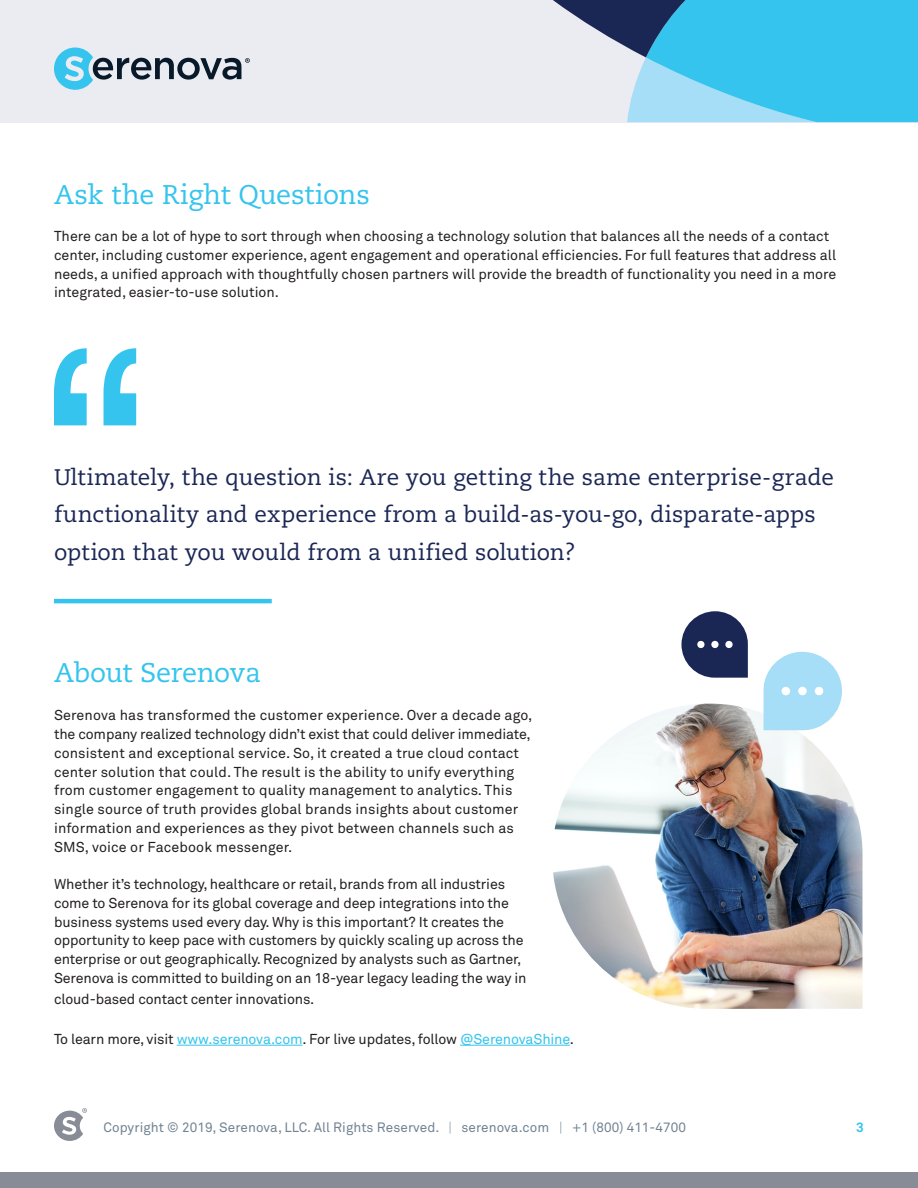
<style>
.page{position:relative;width:918px;height:1188px;background:#fff}
.page>*{position:absolute;margin:0;border:0;box-sizing:border-box;transform-origin:0 0}
.t1{font:27px "Caecilia LT Pro 55 Roman";letter-spacing:-.01em;color:#34c4ed}
.t2{font:22.5px/37.5px "Caecilia LT Pro 55 Roman";color:#1a2654}
.t3{font:14.25px/18.8px "Akkurat";color:#231f20}
.t4{font:13.5px "Akkurat";letter-spacing:.005em;color:#718392}
.t5{font:700 13.5px "Akkurat";color:#34c4ed}
.s1{color:#34c4ed}
.s2{font-weight:300}
</style>
<div class="page">
<div style="left:0;top:0;width:918px;height:122px;background:#ebecf1"></div>
<svg style="left:553px;top:0;width:365px;height:122px"></svg>
<svg style="left:54px;top:48px;width:196px;height:42px"></svg>
<div style="left:0;top:1173px;width:918px;height:15px;background:#888c97"></div>
<svg style="left:54px;top:1108px;width:33px;height:33px"></svg>
<hr style="left:177px;top:1045px;width:126px;height:1px;background:#34c4ed">
<hr style="left:460px;top:1045px;width:110px;height:1px;background:#34c4ed">
<hr style="left:54px;top:599px;width:218px;height:4px;background:#34c4ed">
<svg style="left:54px;top:348px;width:82px;height:77px"></svg>
<img style="left:553px;top:704px;width:310px;height:305px">
<svg style="left:764px;top:652px;width:78px;height:78px"></svg>
<svg style="left:681px;top:611px;width:67px;height:67px"></svg>
<p class="t1" style="left:54px;top:176px;width:318px">Ask the Right Questions</p>
<p class="t3" style="left:54px;top:227px;width:784px">There can be a lot of hype to sort through when choosing a technology solution that balances all the needs of a contact center, including customer experience, agent engagement and operational efficiencies. For full features that address all needs, a unified approach with thoughtfully chosen partners will provide the breadth of functionality you need in a more integrated, easier-to-use solution.</p>
<p class="t2" style="left:54px;top:458px;width:781px">Ultimately, the question is: Are you getting the same enterprise-grade functionality and experience from a build-as-you-go, disparate-apps option that you would from a unified solution?</p>
<p class="t1" style="left:54px;top:655px;width:208px">About Serenova</p>
<p class="t3" style="left:54px;top:706px;width:480px">Serenova has transformed the customer experience. Over a decade ago, the company realized technology didnÕt exist that could deliver immediate, consistent and exceptional service. So, it created a true cloud contact center solution that could. The result is the ability to unify everything from customer engagement to quality management to analytics. This single source of truth provides global brands insights about customer information and experiences as they pivot between channels such as SMS, voice or Facebook messenger.</p>
<p class="t3" style="left:54px;top:875px;width:474px">Whether itÕs technology, healthcare or retail, brands from all industries come to Serenova for its global coverage and deep integrations into the business systems used every day. Why is this important? It creates the opportunity to keep pace with customers by quickly scaling up across the enterprise or out geographically. Recognized by analysts such as Gartner, Serenova is committed to building on an 18-year legacy leading the way in</p>
<p class="t3" style="left:54px;top:990px;width:262px">cloud-based contact center innovations.</p>
<p class="t3" style="left:54px;top:1030px;width:522px">To learn more, visit <span class="s1">www.serenova.com</span>. For live updates, follow <span class="s1">@SerenovaShine</span>.</p>
<p class="t4" style="left:103px;top:1119px;width:584px">Copyright © 2019, Serenova, LLC. All Rights Reserved. <span class="s2">|</span> serenova.com <span class="s2">|</span> +1 (800) 411-4700</p>
<p class="t5" style="left:856px;top:1118px;width:9px">3</p>
</div>
